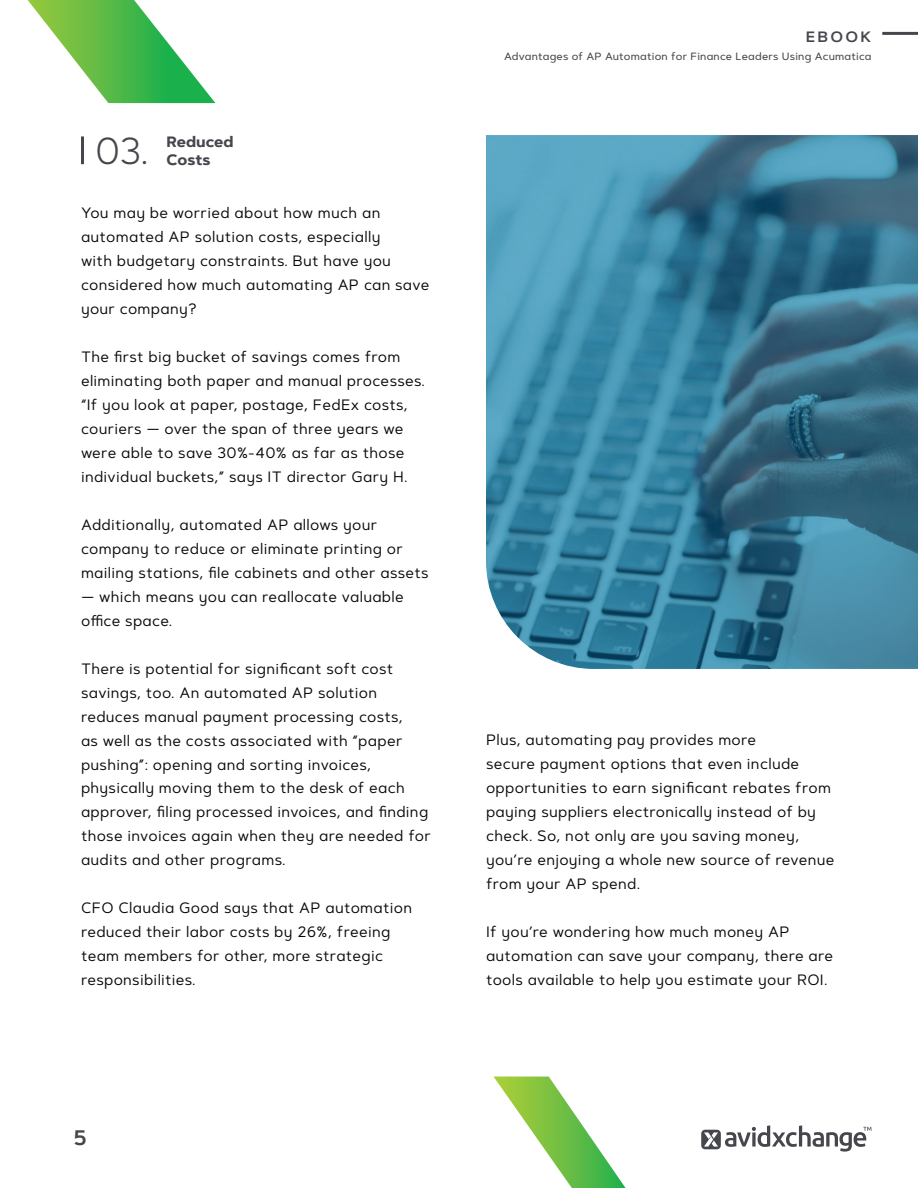
<style>
.page{position:relative;width:918px;height:1188px;background:#fff}
.page>*{position:absolute;margin:0;border:0;box-sizing:border-box;transform-origin:0 0}
.t1{font:300 37.5px "Artegra Sans Alt";color:#46474d}
.t2{font:600 21px "Artegra Sans Alt";color:#46474d}
.t3{font:15px/24px "Artegra Sans Alt";letter-spacing:.02em;color:#070706}
.t4{font:700 15px/18px "Artegra Sans Alt";color:#46474d}
.t5{font:600 15px "Artegra Sans Alt";letter-spacing:.15em;color:#46474d}
.t6{font:500 10.5px "Artegra Sans Alt";letter-spacing:.02em;color:#46474d}
</style>
<div class="page">
<hr style="left:882px;top:32px;width:36px;height:3px;background:#46474d">
<svg style="left:701px;top:1125px;width:171px;height:27px"></svg>
<svg style="left:27px;top:0;width:188px;height:103px"></svg>
<svg style="left:494px;top:1077px;width:132px;height:111px"></svg>
<img style="left:486px;top:135px;width:432px;height:534px">
<hr style="left:81px;top:136px;width:3px;height:28px;background:#46474d">
<h1 class="t1" style="left:95px;top:125px;width:55px">03.</h1>
<p class="t4" style="left:167px;top:133px;width:68px">Reduced<br>Costs</p>
<p class="t3" style="left:81px;top:200px;width:350px">You may be worried about how much an automated AP solution costs, especially<br>with budgetary constraints. But have you considered how much automating AP can save your company?</p>
<p class="t3" style="left:81px;top:344px;width:345px">The first big bucket of savings comes from eliminating both paper and manual processes. “If you look at paper, postage, FedEx costs, couriers — over the span of three years we were able to save 30%-40% as far as those individual buckets,” says IT director Gary H.</p>
<p class="t3" style="left:81px;top:512px;width:349px">Additionally, automated AP allows your company to reduce or eliminate printing or mailing stations, file cabinets and other assets</p>
<p class="t3" style="left:81px;top:584px;width:324px">— which means you can reallocate valuable office space.</p>
<p class="t3" style="left:81px;top:656px;width:352px">There is potential for significant soft cost savings, too. An automated AP solution reduces manual payment processing costs,<br>as well as the costs associated with “paper pushing”: opening and sorting invoices, physically moving them to the desk of each approver, filing processed invoices, and finding those invoices again when they are needed for audits and other programs.</p>
<p class="t3" style="left:81px;top:896px;width:333px">CFO Claudia Good says that AP automation reduced their labor costs by 26%, freeing team members for other, more strategic responsibilities.</p>
<p class="t5" style="left:806px;top:26px;width:67px">EBOOK</p>
<p class="t6" style="left:504px;top:49px;width:369px">Advantages of AP Automation for Finance Leaders Using Acumatica</p>
<p class="t3" style="left:486px;top:728px;width:350px">Plus, automating pay provides more<br>secure payment options that even include opportunities to earn significant rebates from paying suppliers electronically instead of by check. So, not only are you saving money, you’re enjoying a whole new source of revenue from your AP spend.</p>
<p class="t3" style="left:486px;top:920px;width:349px">If you’re wondering how much money AP automation can save your company, there are tools available to help you estimate your ROI.</p>
<h2 class="t2" style="left:73px;top:1123px;width:15px">5</h2>
</div>
